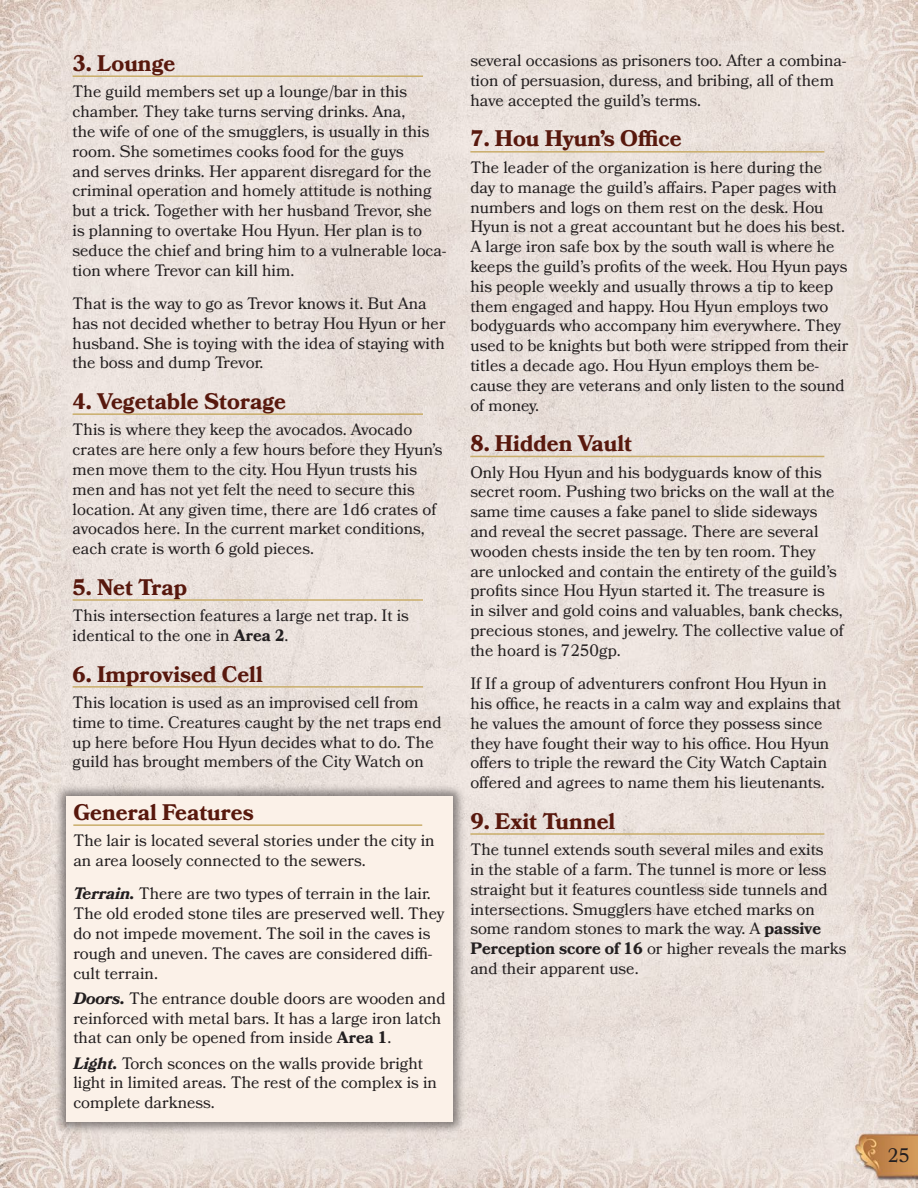
<style>
.page{position:relative;width:918px;height:1188px;background:#fff}
.page>*{position:absolute;margin:0;border:0;box-sizing:border-box;transform-origin:0 0}
.Heading_2{font:700 22.5px "Bookmania";color:#58180d}
.t1{font:19.5px "Bookmania";color:#231f20}
.Core_Body{font:16.5px/19.8px "Bookmania";color:#231f20}
.Inline_Subhead{font:16.5px/19.8px "Bookmania";color:#231f20}
.s1{font-weight:700}
.s2{font-weight:700;font-style:italic}
</style>
<div class="page">
<img style="left:0;top:0;width:918px;height:1188px">
<hr style="left:73px;top:75px;width:350px;height:2px;background:#c9ad6a">
<hr style="left:73px;top:413px;width:350px;height:2px;background:#c9ad6a">
<hr style="left:73px;top:599px;width:350px;height:2px;background:#c9ad6a">
<hr style="left:73px;top:686px;width:350px;height:2px;background:#c9ad6a">
<hr style="left:470px;top:151px;width:354px;height:2px;background:#c9ad6a">
<hr style="left:470px;top:456px;width:354px;height:1px;background:#c9ad6a">
<hr style="left:470px;top:833px;width:354px;height:2px;background:#c9ad6a">
<div style="left:53px;top:783px;width:413px;height:352px;background:#231f20;opacity:.5"></div>
<div style="left:67px;top:796px;width:386px;height:326px;background:#fbf1e8"></div>
<hr style="left:73px;top:824px;width:349px;height:2px;background:#c9ad6a">
<p class="Heading_2" style="left:73px;top:50px;width:104px">3. Lounge</p>
<p class="Core_Body" style="left:73px;top:82px;width:375px">The guild members set up a lounge/bar in this chamber. They take turns serving drinks. Ana,<br>the wife of one of the smugglers, is usually in this room. She sometimes cooks food for the guys<br>and serves drinks. Her apparent disregard for the criminal operation and homely attitude is nothing but a trick. Together with her husband Trevor, she is planning to overtake Hou Hyun. Her plan is to seduce the chief and bring him to a vulnerable loca&shy;tion where Trevor can kill him.</p>
<p class="Core_Body" style="left:73px;top:293px;width:375px">That is the way to go as Trevor knows it. But Ana has not decided whether to betray Hou Hyun or her husband. She is toying with the idea of staying with the boss and dump Trevor.</p>
<p class="Heading_2" style="left:73px;top:388px;width:215px">4. Vegetable Storage</p>
<p class="Core_Body" style="left:73px;top:420px;width:371px">This is where they keep the avocados. Avocado crates are here only a few hours before they Hyun’s men move them to the city. Hou Hyun trusts his men and has not yet felt the need to secure this location. At any given time, there are 1d6 crates of avocados here. In the current market conditions, each crate is worth 6 gold pieces.</p>
<p class="Heading_2" style="left:73px;top:574px;width:116px">5. Net Trap</p>
<p class="Core_Body" style="left:73px;top:606px;width:338px">This intersection features a large net trap. It is identical to the one in <span class="s1">Area 2</span>.</p>
<p class="Heading_2" style="left:73px;top:661px;width:192px">6. Improvised Cell</p>
<p class="Core_Body" style="left:73px;top:692px;width:370px">This location is used as an improvised cell from time to time. Creatures caught by the net traps end up here before Hou Hyun decides what to do. The guild has brought members of the City Watch on</p>
<p class="Heading_2" style="left:73px;top:799px;width:182px">General Features</p>
<p class="Core_Body" style="left:73px;top:831px;width:363px">The lair is located several stories under the city in an area loosely connected to the sewers.</p>
<p class="Inline_Subhead" style="left:73px;top:884px;width:373px"><span class="s2">Terrain.</span> There are two types of terrain in the lair.<br>The old eroded stone tiles are preserved well. They do not impede movement. The soil in the caves is rough and uneven. The caves are considered diffi&shy;cult terrain.</p>
<p class="Inline_Subhead" style="left:73px;top:988px;width:374px"><span class="s2">Doors.</span> The entrance double doors are wooden and reinforced with metal bars. It has a large iron latch that can only be opened from inside <span class="s1">Area 1</span>.</p>
<p class="Inline_Subhead" style="left:73px;top:1053px;width:365px"><span class="s2">Light.</span> Torch sconces on the walls provide bright light in limited areas. The rest of the complex is in complete darkness.</p>
<p class="Core_Body" style="left:470px;top:51px;width:377px">several occasions as prisoners too. After a combina&shy;tion of persuasion, duress, and bribing, all of them have accepted the guild’s terms.</p>
<p class="Heading_2" style="left:470px;top:126px;width:213px">7. Hou Hyun’s Office</p>
<p class="Core_Body" style="left:470px;top:157px;width:379px">The leader of the organization is here during the day to manage the guild’s affairs. Paper pages with numbers and logs on them rest on the desk. Hou Hyun is not a great accountant but he does his best.<br>A large iron safe box by the south wall is where he keeps the guild’s profits of the week. Hou Hyun pays his people weekly and usually throws a tip to keep them engaged and happy. Hou Hyun employs two bodyguards who accompany him everywhere. They used to be knights but both were stripped from their titles a decade ago. Hou Hyun employs them be&shy;cause they are veterans and only listen to the sound of money.</p>
<p class="Heading_2" style="left:470px;top:430px;width:163px">8. Hidden Vault</p>
<p class="Core_Body" style="left:470px;top:462px;width:375px">Only Hou Hyun and his bodyguards know of this secret room. Pushing two bricks on the wall at the same time causes a fake panel to slide sideways and reveal the secret passage. There are several wooden chests inside the ten by ten room. They<br>are unlocked and contain the entirety of the guild’s profits since Hou Hyun started it. The treasure is<br>in silver and gold coins and valuables, bank checks, precious stones, and jewelry. The collective value of the hoard is 7250gp.</p>
<p class="Core_Body" style="left:470px;top:674px;width:372px">If If a group of adventurers confront Hou Hyun in his office, he reacts in a calm way and explains that he values the amount of force they possess since they have fought their way to his office. Hou Hyun offers to triple the reward the City Watch Captain offered and agrees to name them his lieutenants.</p>
<p class="Heading_2" style="left:470px;top:808px;width:146px">9. Exit Tunnel</p>
<p class="Core_Body" style="left:470px;top:840px;width:378px">The tunnel extends south several miles and exits<br>in the stable of a farm. The tunnel is more or less straight but it features countless side tunnels and intersections. Smugglers have etched marks on some random stones to mark the way. A <span class="s1">passive Perception score of 16</span> or higher reveals the marks and their apparent use.</p>
<p class="t1" style="left:887px;top:1144px;width:24px">25</p>
</div>
